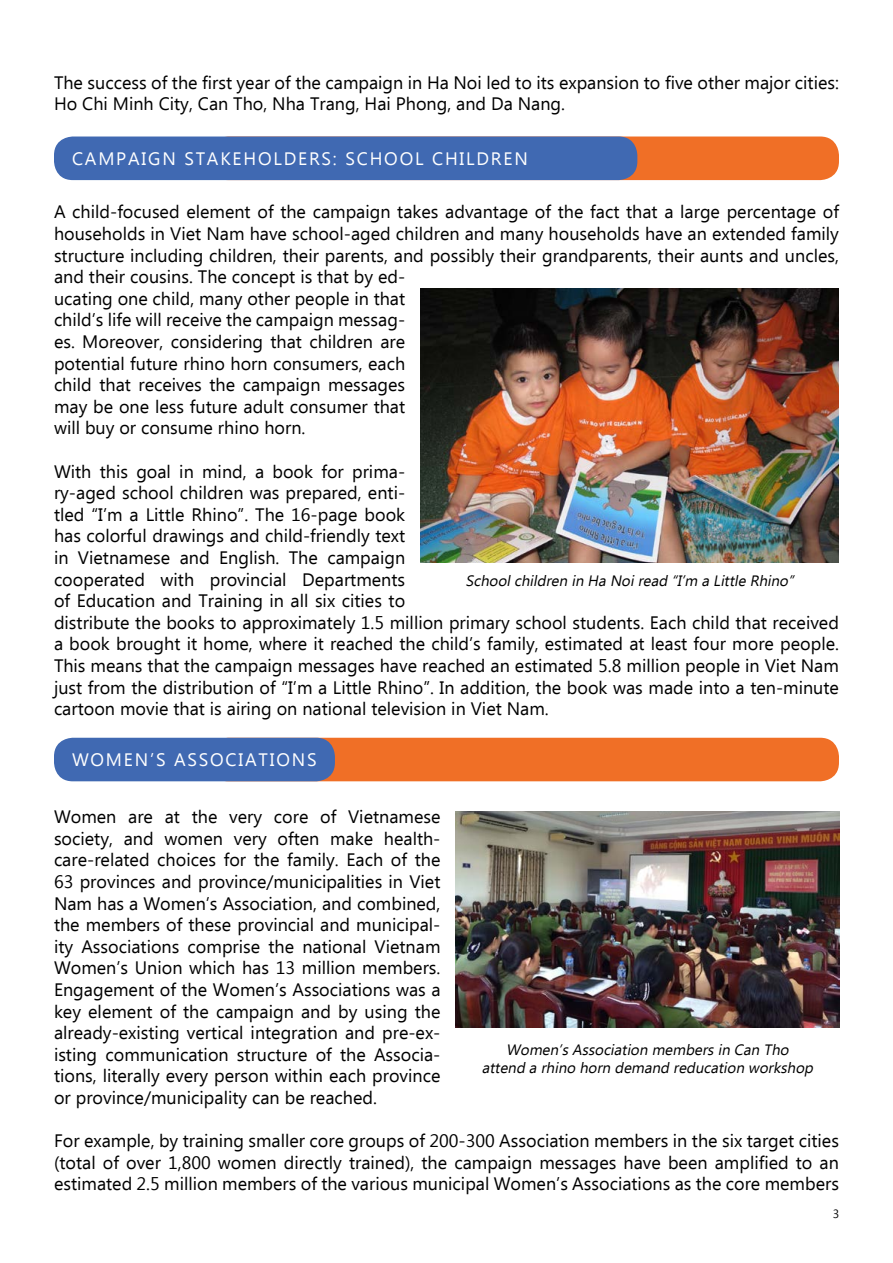
<style>
.page{position:relative;width:893px;height:1263px;background:#fff}
.page>*{position:absolute;margin:0;border:0;box-sizing:border-box;transform-origin:0 0}
.t1{font:18px/21.6px "Ebrima";color:#000}
.t2{font:18px "Ebrima";letter-spacing:.1em;color:#fff}
.t3{font:italic 15px/18px "Ebrima";color:#000;text-align:center}
.t4{font:12px "Ebrima";color:#000}
</style>
<div class="page">
<img style="left:420px;top:288px;width:419px;height:274px">
<div style="left:210px;top:738px;width:629px;height:43px;background:#f06f26;border-radius:19px"></div>
<div style="left:54px;top:738px;width:281px;height:43px;background:#4069b2;border-radius:19px"></div>
<div style="left:210px;top:137px;width:629px;height:43px;background:#f06f26;border-radius:19px"></div>
<div style="left:54px;top:137px;width:583px;height:43px;background:#4069b2;border-radius:19px"></div>
<img style="left:455px;top:811px;width:384px;height:216px">
<p class="t1" style="left:54px;top:73px;width:786px">The success of the first year of the campaign in Ha Noi led to its expansion to five other major cities:<br>Ho Chi Minh City, Can Tho, Nha Trang, Hai Phong, and Da Nang.</p>
<p class="t2" style="left:72px;top:146px;width:457px">CAMPAIGN STAKEHOLDERS: SCHOOL CHILDREN</p>
<p class="t1" style="left:54px;top:202px;width:786px">A child-focused element of the campaign takes advantage of the fact that a large percentage of households in Viet Nam have school-aged children and many households have an extended family structure including children, their parents, and possibly their grandparents, their aunts and uncles, and their cousins. The concept is that by ed-<br>ucating one child, many other people in that<br>child’s life will receive the campaign messag-<br>es. Moreover, considering that children are<br>potential future rhino horn consumers, each<br>child that receives the campaign messages<br>may be one less future adult consumer that<br>will buy or consume rhino horn.</p>
<p class="t1" style="left:54px;top:462px;width:786px">With this goal in mind, a book for prima-<br>ry-aged school children was prepared, enti-<br>tled “I’m a Little Rhino”. The 16-page book<br>has colorful drawings and child-friendly text<br>in Vietnamese and English. The campaign<br>cooperated with provincial Departments<br>of Education and Training in all six cities to<br>distribute the books to approximately 1.5 million primary school students. Each child that received a book brought it home, where it reached the child’s family, estimated at least four more people.<br>This means that the campaign messages have reached an estimated 5.8 million people in Viet Nam just from the distribution of “I’m a Little Rhino”. In addition, the book was made into a ten-minute cartoon movie that is airing on national television in Viet Nam.</p>
<p class="t3" style="left:465px;top:573px;width:334px">Schoolchildren in Ha Noiread “I’m a Little Rhino”</p>
<p class="t2" style="left:72px;top:747px;width:246px">WOMEN’S ASSOCIATIONS</p>
<p class="t1" style="left:54px;top:807px;width:388px;text-align:justify">Women are at the very core of Vietnamese society, and women very often make health&shy;care-related choices for the family. Each of the 63 provinces and province/municipalities in Viet Nam has a Women’s Association, and combined, the members of these provincial and municipal&shy;ity Associations comprise the national Vietnam Women’s Union which has 13 million members.<br>Engagement of the Women’s Associations was a key element of the campaign and by using the already-existing vertical integration and pre-ex&shy;isting communication structure of the Associa&shy;tions, literally every person within each province or province/municipality can be reached.</p>
<p class="t1" style="left:54px;top:1131px;width:786px;text-align:justify">For example, by training smaller core groups of 200-300 Association members in the six target cities (total of over 1,800 women directly trained), the campaign messages have been amplified to an estimated 2.5 million members of the various municipal Women’s Associations as the core members</p>
<p class="t3" style="left:482px;top:1041px;width:337px">Women’sAssociation membersin Can Tho attend a rhino horn demand reducation workshop</p>
<p class="t4" style="left:833px;top:1205px;width:8px">3</p>
</div>
